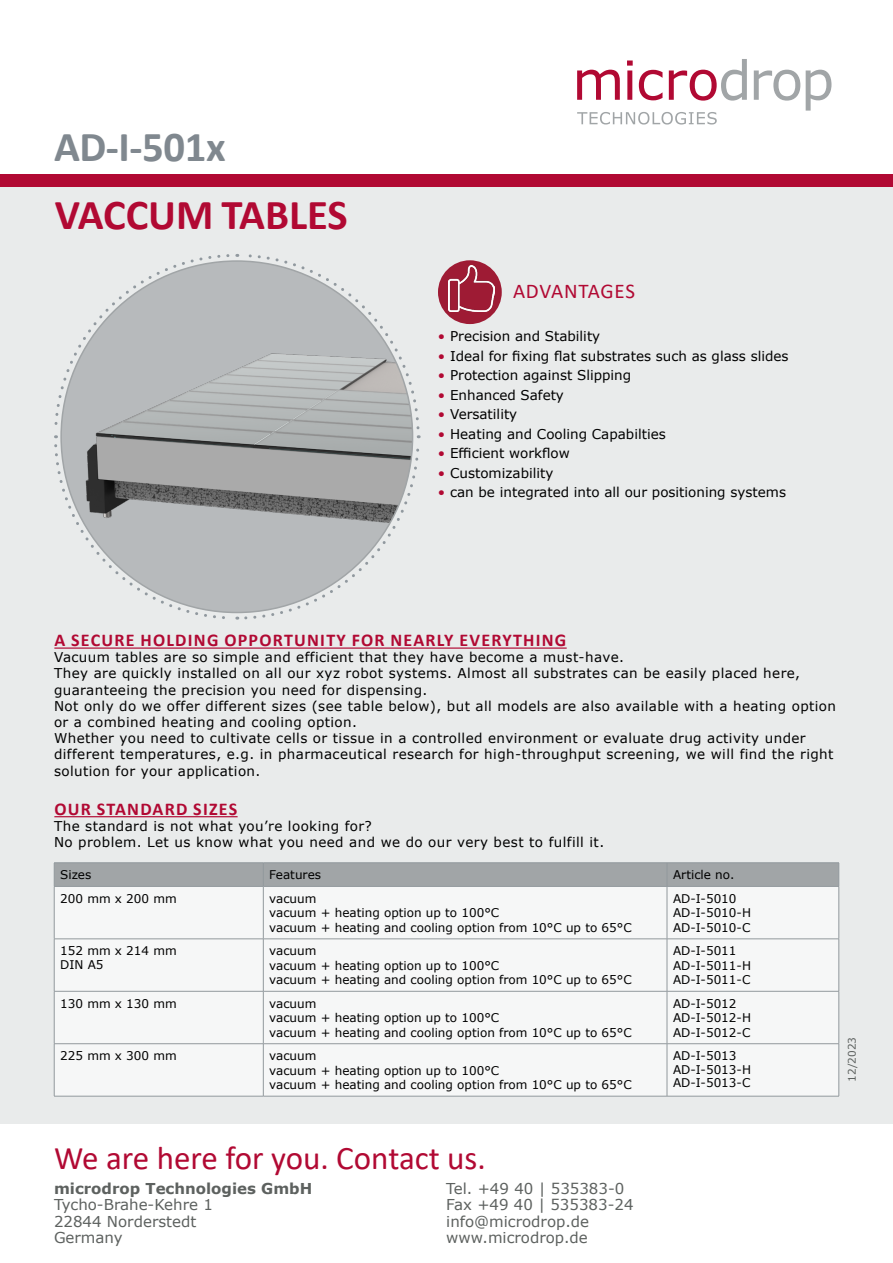
<style>
.page{position:relative;width:893px;height:1263px;background:#fff}
.page>*{position:absolute;margin:0;border:0;box-sizing:border-box;transform-origin:0 0}
.t1{font:700 42.75px "Calibri";color:#b10933}
.t2{font:700 42.75px "Calibri";letter-spacing:-.01em;color:#80888f}
.t3{font:33px "Calibri";color:#b10933}
.t4{font:21px "Calibri";letter-spacing:.03em;color:#b10933}
.t5{font:700 18px "Calibri";letter-spacing:.07em;color:#b10933}
.t6{font:15px "Verdana";color:#5d615f}
.t7{font:700 15px "Verdana";color:#5d615f}
.t8{font:13.5px/16.2px "Verdana";letter-spacing:.03em;color:#000}
.t9{font:13.5px "Verdana";color:#000}
.t10{font:12px/14.4px "Verdana";color:#000}
.t11{font:10.5px "Verdana";color:#5d615f}
.s1{color:#b10933}
</style>
<div class="page">
<div style="left:0;top:180px;width:893px;height:944px;background:#e9ebeb"></div>
<div style="left:0;top:174px;width:893px;height:13px;background:#b10933"></div>
<svg style="left:577px;top:70px;width:43px;height:30px"></svg>
<svg style="left:627px;top:60px;width:6px;height:40px"></svg>
<svg style="left:639px;top:70px;width:23px;height:30px"></svg>
<svg style="left:669px;top:59px;width:78px;height:42px"></svg>
<svg style="left:754px;top:70px;width:46px;height:31px"></svg>
<svg style="left:806px;top:70px;width:25px;height:41px"></svg>
<svg style="left:577px;top:112px;width:140px;height:13px"></svg>
<div style="left:438px;top:260px;width:64px;height:64px;background:#9e1b34;border-radius:50%"></div>
<img style="left:449px;top:266px;width:45px;height:45px">
<svg style="left:54px;top:254px;width:367px;height:366px"></svg>
<div style="left:55px;top:887px;width:784px;height:209px;background:#f6f7f7"></div>
<hr style="left:54px;top:862px;width:209px;height:1px;background:#92999d">
<hr style="left:263px;top:862px;width:404px;height:1px;background:#92999d">
<hr style="left:667px;top:862px;width:172px;height:1px;background:#92999d">
<div style="left:54px;top:863px;width:786px;height:23px;background:#a1a5a7"></div>
<hr style="left:54px;top:886px;width:209px;height:1px;background:#92999d">
<hr style="left:54px;top:886px;width:1px;height:53px;background:#92999d">
<hr style="left:263px;top:886px;width:404px;height:1px;background:#92999d">
<hr style="left:263px;top:886px;width:1px;height:53px;background:#92999d">
<hr style="left:667px;top:886px;width:172px;height:1px;background:#92999d">
<hr style="left:667px;top:886px;width:1px;height:53px;background:#92999d">
<hr style="left:839px;top:886px;width:1px;height:53px;background:#92999d">
<hr style="left:54px;top:938px;width:209px;height:1px;background:#92999d">
<hr style="left:54px;top:939px;width:1px;height:52px;background:#92999d">
<hr style="left:263px;top:938px;width:404px;height:1px;background:#92999d">
<hr style="left:263px;top:939px;width:1px;height:52px;background:#92999d">
<hr style="left:667px;top:938px;width:172px;height:1px;background:#92999d">
<hr style="left:667px;top:939px;width:1px;height:52px;background:#92999d">
<hr style="left:839px;top:939px;width:1px;height:52px;background:#92999d">
<hr style="left:54px;top:991px;width:209px;height:1px;background:#92999d">
<hr style="left:54px;top:991px;width:1px;height:52px;background:#92999d">
<hr style="left:263px;top:991px;width:404px;height:1px;background:#92999d">
<hr style="left:263px;top:991px;width:1px;height:52px;background:#92999d">
<hr style="left:667px;top:991px;width:172px;height:1px;background:#92999d">
<hr style="left:667px;top:991px;width:1px;height:52px;background:#92999d">
<hr style="left:839px;top:991px;width:1px;height:52px;background:#92999d">
<hr style="left:54px;top:1043px;width:209px;height:1px;background:#92999d">
<hr style="left:54px;top:1044px;width:1px;height:52px;background:#92999d">
<hr style="left:263px;top:1043px;width:404px;height:1px;background:#92999d">
<hr style="left:263px;top:1044px;width:1px;height:52px;background:#92999d">
<hr style="left:667px;top:1043px;width:172px;height:1px;background:#92999d">
<hr style="left:667px;top:1044px;width:1px;height:52px;background:#92999d">
<hr style="left:839px;top:1044px;width:1px;height:52px;background:#92999d">
<hr style="left:54px;top:1096px;width:209px;height:1px;background:#92999d">
<hr style="left:263px;top:1096px;width:404px;height:1px;background:#92999d">
<hr style="left:667px;top:1096px;width:172px;height:1px;background:#92999d">
<hr style="left:54px;top:816px;width:184px;height:1px;background:#b10933">
<hr style="left:54px;top:647px;width:513px;height:2px;background:#b10933">
<p class="t2" style="left:54px;top:117px;width:173px">AD-I-501x</p>
<p class="t1" style="left:55px;top:185px;width:294px">VACCUM TABLES</p>
<p class="t4" style="left:513px;top:277px;width:123px">ADVANTAGES</p>
<p class="t9" style="left:438px;top:327px;width:164px"><span class="s1">•</span> Precision and Stability</p>
<p class="t9" style="left:438px;top:346px;width:352px"><span class="s1">•</span> Ideal for fixing flat substrates such as glass slides</p>
<p class="t9" style="left:438px;top:366px;width:195px"><span class="s1">•</span> Protection against Slipping</p>
<p class="t9" style="left:438px;top:385px;width:127px"><span class="s1">•</span> Enhanced Safety</p>
<p class="t9" style="left:438px;top:405px;width:81px"><span class="s1">•</span> Versatility</p>
<p class="t9" style="left:438px;top:424px;width:229px"><span class="s1">•</span> Heating and Cooling Capabilties</p>
<p class="t9" style="left:438px;top:444px;width:133px"><span class="s1">•</span> Efficient workflow</p>
<p class="t9" style="left:438px;top:463px;width:117px"><span class="s1">•</span> Customizability</p>
<p class="t9" style="left:438px;top:483px;width:350px"><span class="s1">•</span> can be integrated into all our positioning systems</p>
<p class="t5" style="left:54px;top:627px;width:513px">A SECURE HOLDING OPPORTUNITY FOR NEARLY EVERYTHING</p>
<p class="t8" style="left:54px;top:649px;width:784px">Vacuum tables are so simple and efficient that they have become a must-have.<br>They are quickly installed on all our xyz robot systems. Almost all substrates can be easily placed here, guaranteeing the precision you need for dispensing.<br>Not only do we offer different sizes (see table below), but all models are also available with a heating option or a combined heating and cooling option.<br>Whether you need to cultivate cells or tissue in a controlled environment or evaluate drug activity under different temperatures, e.g. in pharmaceutical research for high-throughput screening, we will find the right solution for your application.</p>
<p class="t5" style="left:54px;top:796px;width:184px">OUR STANDARD SIZES</p>
<p class="t8" style="left:54px;top:818px;width:319px">The standard is not what you’re looking for?</p>
<p class="t8" style="left:54px;top:834px;width:552px">No problem. Let us know what you need and we do our very best to fulfill it.</p>
<p class="t10" style="left:60px;top:867px;width:33px">Sizes</p>
<p class="t10" style="left:269px;top:867px;width:53px">Features</p>
<p class="t10" style="left:673px;top:867px;width:63px">Article no.</p>
<p class="t10" style="left:60px;top:891px;width:118px">200 mm x 200 mm</p>
<p class="t10" style="left:269px;top:891px;width:49px">vacuum</p>
<p class="t10" style="left:269px;top:905px;width:231px">vacuum + heating option up to 100°C</p>
<p class="t10" style="left:269px;top:920px;width:364px">vacuum + heating and cooling option from 10°C up to 65°C</p>
<p class="t10" style="left:673px;top:891px;width:65px">AD-I-5010</p>
<p class="t10" style="left:673px;top:905px;width:80px">AD-I-5010-H</p>
<p class="t10" style="left:673px;top:920px;width:79px">AD-I-5010-C</p>
<p class="t10" style="left:60px;top:943px;width:118px">152 mm x 214 mm</p>
<p class="t10" style="left:60px;top:957px;width:45px">DIN A5</p>
<p class="t10" style="left:269px;top:943px;width:49px">vacuum</p>
<p class="t10" style="left:269px;top:958px;width:231px">vacuum + heating option up to 100°C</p>
<p class="t10" style="left:269px;top:972px;width:364px">vacuum + heating and cooling option from 10°C up to 65°C</p>
<p class="t10" style="left:673px;top:943px;width:65px">AD-I-5011</p>
<p class="t10" style="left:673px;top:958px;width:80px">AD-I-5011-H</p>
<p class="t10" style="left:673px;top:972px;width:79px">AD-I-5011-C</p>
<p class="t10" style="left:60px;top:996px;width:118px">130 mm x 130 mm</p>
<p class="t10" style="left:269px;top:996px;width:49px">vacuum</p>
<p class="t10" style="left:269px;top:1010px;width:231px">vacuum + heating option up to 100°C</p>
<p class="t10" style="left:269px;top:1025px;width:364px">vacuum + heating and cooling option from 10°C up to 65°C</p>
<p class="t10" style="left:673px;top:996px;width:65px">AD-I-5012</p>
<p class="t10" style="left:673px;top:1010px;width:80px">AD-I-5012-H<br>AD-I-5012-C</p>
<p class="t10" style="left:60px;top:1048px;width:118px">225 mm x 300 mm</p>
<p class="t10" style="left:269px;top:1048px;width:49px">vacuum</p>
<p class="t10" style="left:269px;top:1063px;width:231px">vacuum + heating option up to 100°C</p>
<p class="t10" style="left:269px;top:1077px;width:364px">vacuum + heating and cooling option from 10°C up to 65°C</p>
<p class="t10" style="left:673px;top:1048px;width:65px">AD-I-5013</p>
<p class="t10" style="left:673px;top:1062px;width:80px">AD-I-5013-H</p>
<p class="t10" style="left:673px;top:1075px;width:79px">AD-I-5013-C</p>
<p class="t11" style="left:845px;top:1082px;width:46px;rotate:-90deg">12/2023</p>
<p class="t3" style="left:54px;top:1135px;width:433px">We are here for you. Contact us.</p>
<p class="t7" style="left:54px;top:1177px;width:260px">microdrop Technologies GmbH</p>
<p class="t6" style="left:54px;top:1194px;width:160px">Tycho-Brahe-Kehre 1</p>
<p class="t6" style="left:54px;top:1211px;width:144px">22844 Norderstedt</p>
<p class="t6" style="left:54px;top:1227px;width:70px">Germany</p>
<p class="t6" style="left:446px;top:1178px;width:180px">Tel. +49 40 | 535383-0</p>
<p class="t6" style="left:446px;top:1194px;width:189px">Fax +49 40 | 535383-24</p>
<p class="t6" style="left:446px;top:1211px;width:144px">info@microdrop.de</p>
<p class="t6" style="left:446px;top:1227px;width:143px">www.microdrop.de</p>
</div>
